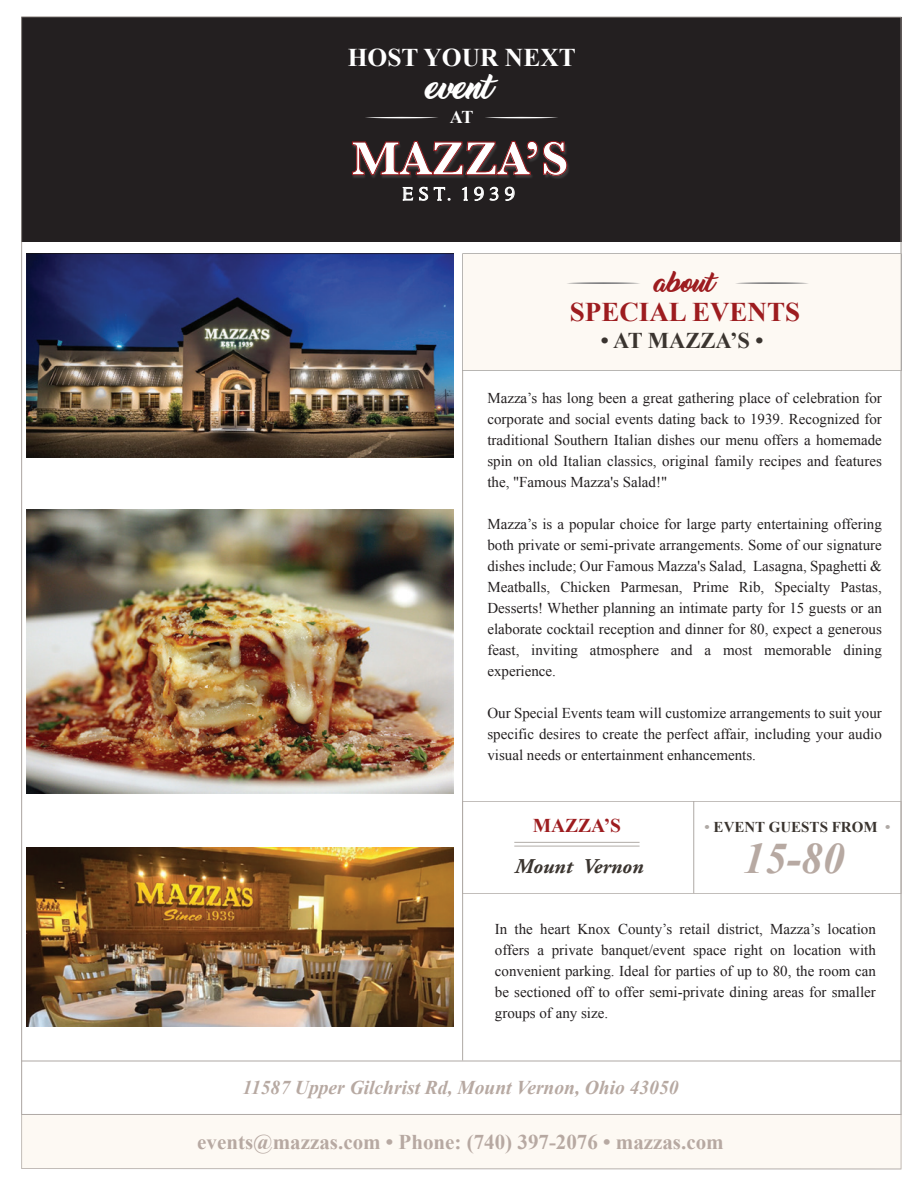
<style>
.page{position:relative;width:918px;height:1188px;background:#fff}
.page>*{position:absolute;margin:0;border:0;box-sizing:border-box;transform-origin:0 0}
.t1{font:700 49.35px "Baskerville";letter-spacing:-.005em;color:#fff}
.t2{font:italic 700 43.5px "Times New Roman";color:#b7a9a2}
.t3{font:28.5px "Thinking Of Betty";letter-spacing:-.055em;color:#fff}
.t4{font:700 27px "Times New Roman";color:#9d1c1f}
.t5{font:700 25.5px "Times New Roman";color:#fff}
.t6{font:700 22.5px "Times New Roman";color:#3a342f}
.t7{font:22.5px "Thinking Of Betty";letter-spacing:-.055em;color:#9d1c1f}
.t8{font:700 21px "Times New Roman";color:#b7a9a2}
.t9{font:italic 700 21px "Adobe Garamond Pro";color:#3a342f}
.t10{font:italic 700 19.5px "Times New Roman";color:#b7a9a2}
.t11{font:700 19.5px "Times New Roman";color:#9d1c1f}
.t12{font:18.75px "Timeless";letter-spacing:.25em;color:#fff;scale:1.06 1}
.t13{font:700 18px "Times New Roman";color:#fff}
.t14{font:15px/21px "Times New Roman";color:#231f20;text-align:justify}
.t15{font:700 15px "Times New Roman";color:#3a342f}
.s1{color:#afa9a5}
</style>
<div class="page">
<hr style="left:21px;top:1114px;width:881px;height:1px;background:#afa9a5">
<img style="left:21px;top:16px;width:880px;height:1153px">
<h3 class="t5" style="left:348px;top:40px;width:230px">HOST YOUR NEXT</h3>
<h3 class="t3" style="left:426px;top:73px;width:71px">event</h3>
<p class="t13" style="left:450px;top:105px;width:25px">AT</p>
<h1 class="t1" style="left:351px;top:124px;width:219px">MAZZA’S</h1>
<p class="t12" style="left:402px;top:183px;width:108px">EST. 1939</p>
<h3 class="t7" style="left:655px;top:271px;width:63px">about</h3>
<h3 class="t4" style="left:570px;top:293px;width:232px">SPECIAL EVENTS</h3>
<h3 class="t6" style="left:601px;top:325px;width:164px">• AT MAZZA’S •</h3>
<p class="t14" style="left:487px;top:388px;width:396px">Mazza’s has long been a great gathering place of celebration for corporate and social events dating back to 1939. Recognized for traditional Southern Italian dishes our menu offers a homemade spin on old Italian classics, original family recipes and features the, "Famous Mazza's Salad!"</p>
<p class="t14" style="left:487px;top:514px;width:396px">Mazza’s is a popular choice for large party entertaining offering both private or semi-private arrangements. Some of our signature dishes include; Our Famous Mazza's Salad, Lasagna, Spaghetti &amp; Meatballs, Chicken Parmesan, Prime Rib, Specialty Pastas, Desserts! Whether planning an intimate party for 15 guests or an elaborate cocktail reception and dinner for 80, expect a generous feast, inviting atmosphere and a most memorable dining experience.</p>
<p class="t14" style="left:487px;top:703px;width:396px">Our Special Events team will customize arrangements to suit your specific desires to create the perfect affair, including your audio visual needs or entertainment enhancements.</p>
<h3 class="t11" style="left:533px;top:812px;width:90px">MAZZA’S</h3>
<h3 class="t9" style="left:515px;top:854px;width:130px">Mount Vernon</h3>
<p class="t15" style="left:705px;top:816px;width:187px"><span class="s1">•</span> EVENT GUESTS FROM <span class="s1">•</span></p>
<h2 class="t2" style="left:743px;top:828px;width:103px">15-80</h2>
<p class="t14" style="left:495px;top:918px;width:383px">In the heart Knox County’s retail district, Mazza’s location offers a private banquet/event space right on location with convenient parking. Ideal for parties of up to 80, the room can be sectioned off to offer semi-private dining areas for smaller groups of any size.</p>
<h3 class="t10" style="left:242px;top:1074px;width:438px">11587 Upper Gilchrist Rd, Mount Vernon, Ohio 43050</h3>
<h3 class="t8" style="left:197px;top:1127px;width:528px">events@mazzas.com • Phone: (740) 397-2076 • mazzas.com</h3>
</div>
